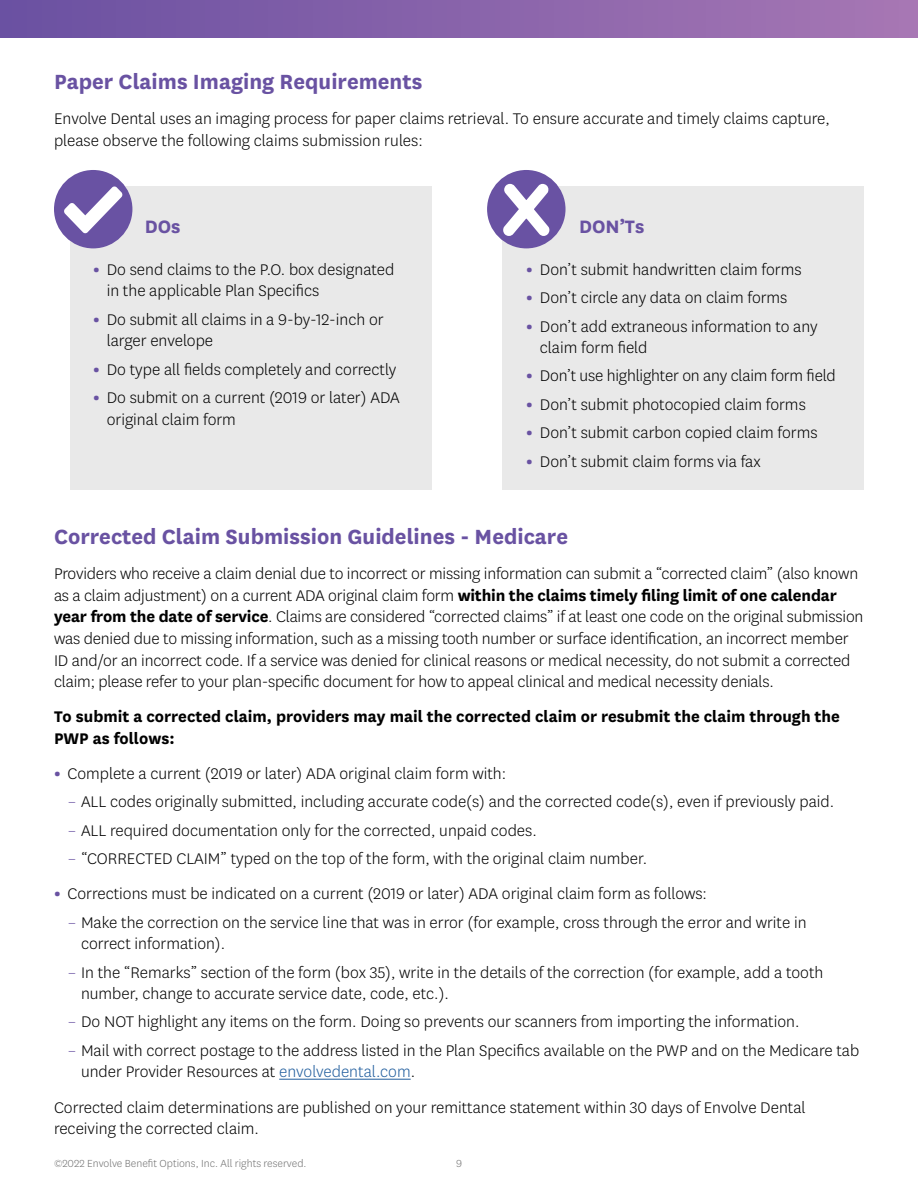
<style>
.page{position:relative;width:918px;height:1188px;background:#fff}
.page>*{position:absolute;margin:0;border:0;box-sizing:border-box;transform-origin:0 0}
.t1{font:700 24px "Centene Sans";color:#6952a2}
.t2{font:700 21px "Centene Sans";color:#6952a2}
.t3{font:300 18px/21.6px "Centene Sans";color:#000}
.t4{font:700 18px/21.6px "Centene Sans";color:#000}
.t5{font:300 12px "Centene Sans";color:#727272}
.s1{font-family:"Adelle";color:#6952a2}
.s2{font-weight:700}
.s3{color:#6952a2}
.s4{color:#215e9e}
</style>
<div class="page">
<div style="left:0;top:0;width:918px;height:38px;background:linear-gradient(to right,#6a50a1,#a777b4)"></div>
<div style="left:503px;top:187px;width:361px;height:303px;background:#e9e9e9"></div>
<div style="left:487px;top:170px;width:79px;height:78px;background:#6952a3;border-radius:50%"></div>
<svg style="left:503px;top:183px;width:47px;height:53px"></svg>
<div style="left:70px;top:187px;width:361px;height:303px;background:#e9e9e9"></div>
<div style="left:54px;top:170px;width:78px;height:78px;background:#6952a3;border-radius:50%"></div>
<svg style="left:64px;top:186px;width:59px;height:48px"></svg>
<hr style="left:279px;top:1079px;width:132px;height:1px;background:#215e9e">
<h2 class="t1" style="left:54px;top:65px;width:370px">Paper Claims Imaging Requirements</h2>
<p class="t3" style="left:54px;top:108px;width:777px">Envolve Dental uses an imaging process for paper claims retrieval. To ensure accurate and timely claims capture, please observe the following claims submission rules:</p>
<h3 class="t2" style="left:145px;top:211px;width:37px">DOs</h3>
<p class="t3" style="left:107px;top:258px;width:289px;text-indent:-14px"><span class="s1">•</span> Do send claims to the P.O. box designated in the applicable Plan Specifics</p>
<p class="t3" style="left:107px;top:308px;width:279px;text-indent:-14px"><span class="s1">•</span> Do submit all claims in a 9-by-12-inch or larger envelope</p>
<p class="t3" style="left:93px;top:358px;width:305px"><span class="s1">•</span> Do type all fields completely and correctly</p>
<p class="t3" style="left:107px;top:386px;width:295px;text-indent:-14px"><span class="s1">•</span> Do submit on a current (2019 or later) ADA original claim form</p>
<h3 class="t2" style="left:579px;top:211px;width:67px">DON’Ts</h3>
<p class="t3" style="left:526px;top:258px;width:277px"><span class="s1">•</span> Don’t submit handwritten claim forms</p>
<p class="t3" style="left:526px;top:286px;width:263px"><span class="s1">•</span> Don’t circle any data on claim forms</p>
<p class="t3" style="left:540px;top:315px;width:279px;text-indent:-14px"><span class="s1">•</span> Don’t add extraneous information to any claim form field</p>
<p class="t3" style="left:526px;top:365px;width:311px"><span class="s1">•</span> Don’t use highlighter on any claim form field</p>
<p class="t3" style="left:526px;top:393px;width:281px"><span class="s1">•</span> Don’t submit photocopied claim forms</p>
<p class="t3" style="left:526px;top:421px;width:293px"><span class="s1">•</span> Don’t submit carbon copied claim forms</p>
<p class="t3" style="left:526px;top:450px;width:236px"><span class="s1">•</span> Don’t submit claim forms via fax</p>
<h2 class="t1" style="left:54px;top:520px;width:516px">Corrected Claim Submission Guidelines - Medicare</h2>
<p class="t3" style="left:54px;top:562px;width:811px">Providers who receive a claim denial due to incorrect or missing information can submit a “corrected claim” (also known as a claim adjustment) on a current ADA original claim form <span class="s2">within the claims timely filing limit of one calendar year from the date of service</span>. Claims are considered “corrected claims” if at least one code on the original submission was denied due to missing information, such as a missing tooth number or surface identification, an incorrect member ID and/or an incorrect code. If a service was denied for clinical reasons or medical necessity, do not submit a corrected claim; please refer to your plan-specific document for how to appeal clinical and medical necessity denials.</p>
<p class="t4" style="left:54px;top:705px;width:788px">To submit a corrected claim, providers may mail the corrected claim or resubmit the claim through the<br>PWP as follows:</p>
<p class="t3" style="left:54px;top:762px;width:454px"><span class="s1">•</span> Complete a current (2019 or later) ADA original claim form with:</p>
<p class="t3" style="left:68px;top:791px;width:768px"><span class="s3">–</span> ALL codes originally submitted, including accurate code(s) and the corrected code(s), even if previously paid.</p>
<p class="t3" style="left:68px;top:819px;width:471px"><span class="s3">–</span> ALL required documentation only for the corrected, unpaid codes.</p>
<p class="t3" style="left:68px;top:847px;width:581px"><span class="s3">–</span> “CORRECTED CLAIM” typed on the top of the form, with the original claim number.</p>
<p class="t3" style="left:54px;top:882px;width:655px"><span class="s1">•</span> Corrections must be indicated on a current (2019 or later) ADA original claim form as follows:</p>
<p class="t3" style="left:81px;top:911px;width:727px;text-indent:-14px"><span class="s3">–</span> Make the correction on the service line that was in error (for example, cross through the error and write in correct information).</p>
<p class="t3" style="left:81px;top:961px;width:744px;text-indent:-14px"><span class="s3">–</span> In the “Remarks” section of the form (box 35), write in the details of the correction (for example, add a tooth number, change to accurate service date, code, etc.).</p>
<p class="t3" style="left:68px;top:1011px;width:734px"><span class="s3">–</span> Do NOT highlight any items on the form. Doing so prevents our scanners from importing the information.</p>
<p class="t3" style="left:81px;top:1039px;width:780px;text-indent:-14px"><span class="s3">–</span> Mail with correct postage to the address listed in the Plan Specifics available on the PWP and on the Medicare tab under Provider Resources at <span class="s4">envolvedental.com</span>.</p>
<p class="t3" style="left:54px;top:1096px;width:753px">Corrected claim determinations are published on your remittance statement within 30 days of Envolve Dental receiving the corrected claim.</p>
<p class="t5" style="left:54px;top:1156px;width:254px">©2022 Envolve Benefit Options, Inc. All rights reserved.</p>
<p class="t5" style="left:456px;top:1156px;width:7px">9</p>
</div>
